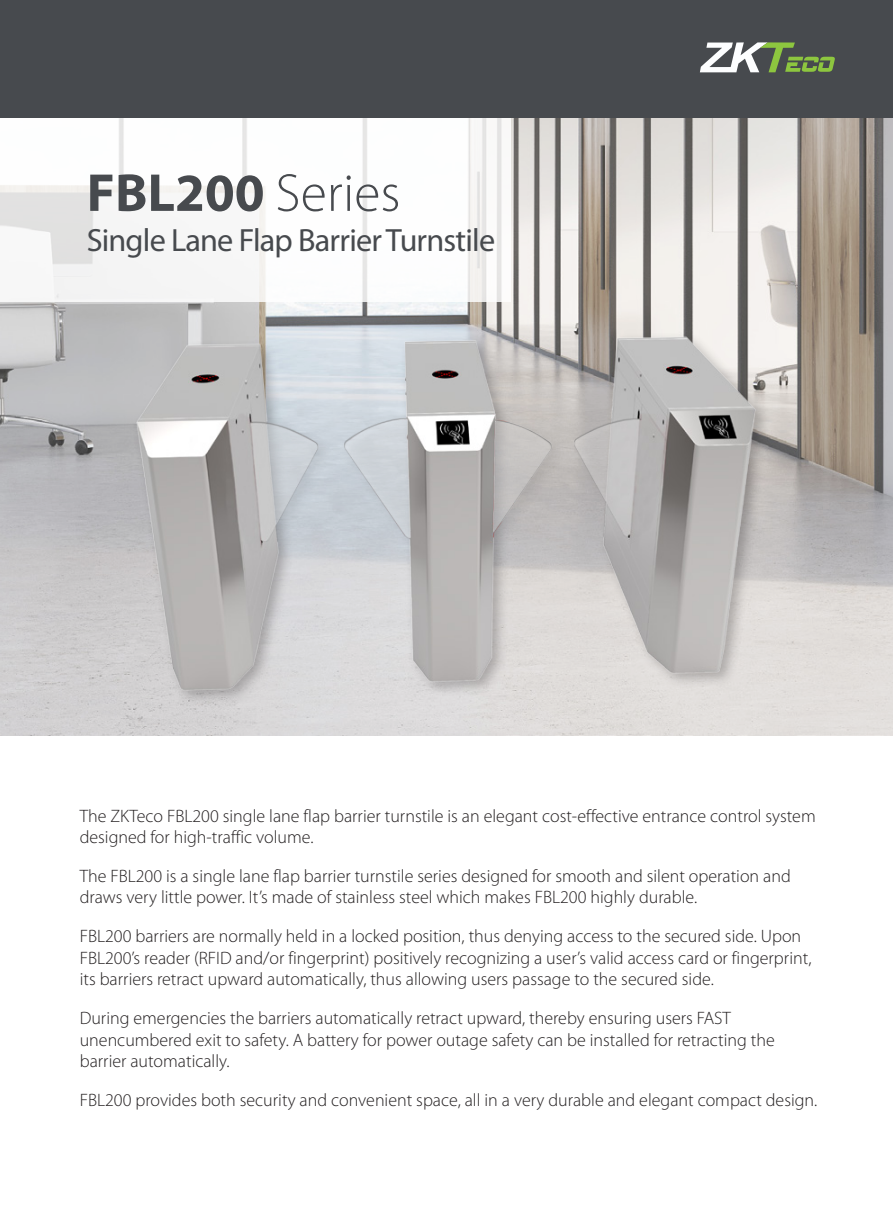
<style>
.page{position:relative;width:893px;height:1212px;background:#fff}
.page>*{position:absolute;margin:0;border:0;box-sizing:border-box;transform-origin:0 0}
.t1{font:700 53.85px "Myriad Pro";color:#474a4e}
.Headline{font:32.25px "Myriad Pro";letter-spacing:-.025em;color:#474a4e}
.TS_introduction{font:300 18px/21.6px "Myriad Pro";color:#231f20}
.s1{font-weight:300}
</style>
<div class="page">
<img style="left:0;top:117px;width:893px;height:619px">
<div style="left:0;top:115px;width:510px;height:187px;background:#fff"></div>
<img style="left:111px;top:315px;width:679px;height:406px">
<div style="left:0;top:0;width:893px;height:117px;background:#474a4e"></div>
<svg style="left:700px;top:42px;width:135px;height:30px"></svg>
<p class="t1" style="left:87px;top:158px;width:315px">FBL200 <span class="s1">Series</span></p>
<p class="Headline" style="left:87px;top:221px;width:410px">Single Lane Flap Barrier Turnstile</p>
<p class="TS_introduction" style="left:80px;top:805px;width:737px">The ZKTeco FBL200 single lane flap barrier turnstile is an elegant cost-effective entrance control system designed for high-traffic volume.</p>
<p class="TS_introduction" style="left:80px;top:865px;width:713px">The FBL200 is a single lane flap barrier turnstile series designed for smooth and silent operation and draws very little power. It’s made of stainless steel which makes FBL200 highly durable.</p>
<p class="TS_introduction" style="left:80px;top:925px;width:733px">FBL200 barriers are normally held in a locked position, thus denying access to the secured side. Upon<br>FBL200’s reader (RFID and/or fingerprint) positively recognizing a user’s valid access card or fingerprint, its barriers retract upward automatically, thus allowing users passage to the secured side.</p>
<p class="TS_introduction" style="left:80px;top:1007px;width:697px">During emergencies the barriers automatically retract upward, thereby ensuring users FAST unencumbered exit to safety. A battery for power outage safety can be installed for retracting the barrier automatically.</p>
<p class="TS_introduction" style="left:80px;top:1089px;width:739px">FBL200 provides both security and convenient space, all in a very durable and elegant compact design.</p>
</div>
